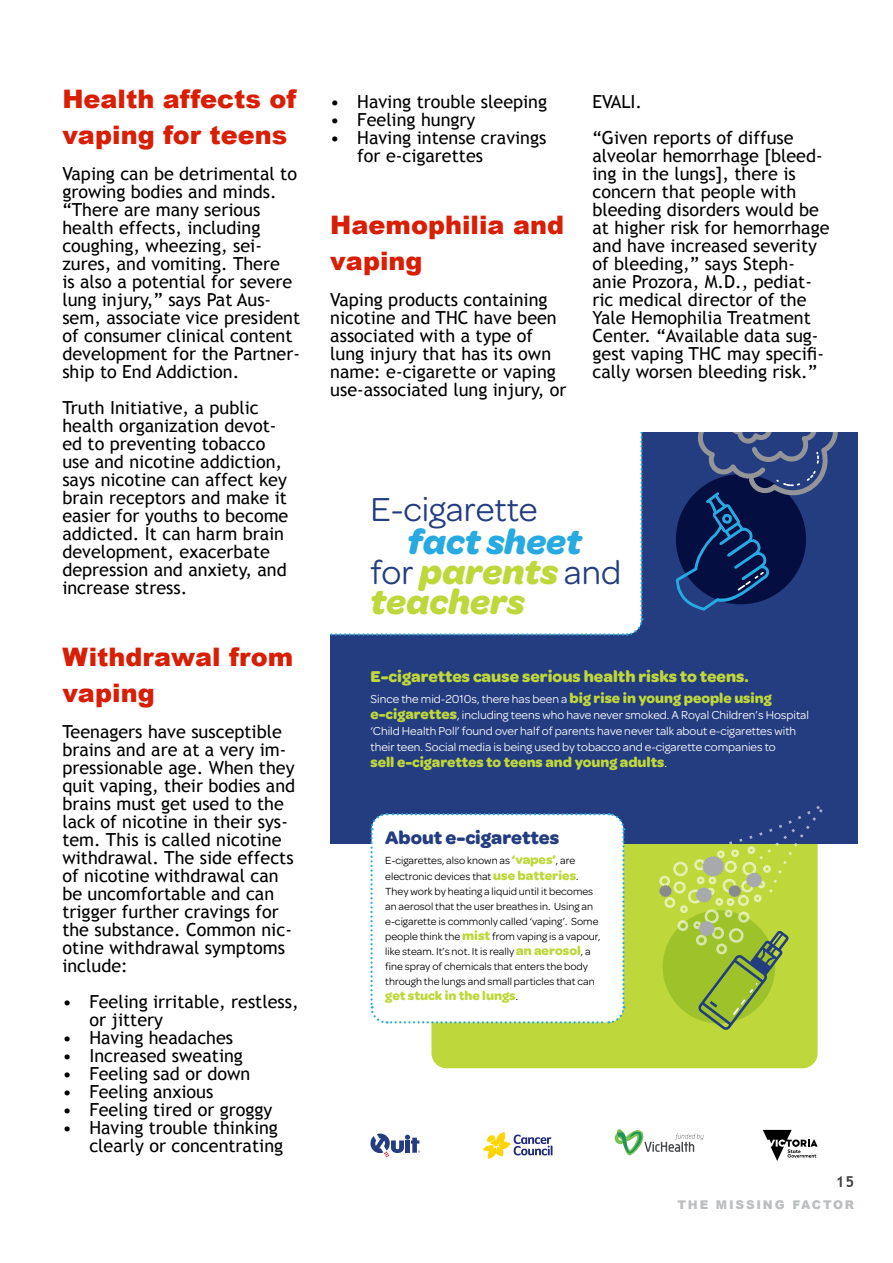
<style>
.page{position:relative;width:893px;height:1263px;background:#fff}
.page>*{position:absolute;margin:0;border:0;box-sizing:border-box;transform-origin:0 0}
.t1{font:italic 700 36.45px/30.2px "Omnes";color:#bed73b}
.t2{font:35.4px "Omnes";color:#243c80}
.t3{font:900 25.5px/36px "Arial";color:#d81e05}
.t4{font:700 19.35px "Omnes";color:#243c80}
.t5{font:18px/18px "Trebuchet MS";color:#000}
.t6{font:700 16.8px "Omnes";color:#bed73b}
.t7{font:700 15px "Trebuchet MS";color:#414042}
.t8{font:700 14.85px "Omnes";color:#bed73b}
.t9{font:700 13.2px "Omnes";color:#bed73b}
.t10{font:12.3px/15.8px "Omnes";color:#fff}
.t11{font:900 12px "Arial";letter-spacing:.15em;color:#bcbec0}
.t12{font:10.95px/15px "Omnes";color:#000}
.s1{color:#27aae1}
.s2{font-weight:400;font-style:normal;font-size:35.4px;color:#243c80}
.s3{font-weight:700;font-size:14.85px;color:#bed73b}
.s4{font-weight:400;font-size:12.3px;color:#fff}
.s5{font-weight:700;font-size:13.2px;color:#bed73b}
.s6{font-weight:400;font-size:10.95px;color:#000}
</style>
<div class="page">
<div style="left:431px;top:826px;width:387px;height:242px;background:#bed73b;border-radius:15px"></div>
<div style="left:330px;top:432px;width:528px;height:411px;background:#243c80"></div>
<div style="left:330px;top:432px;width:314px;height:204px;background:#fff"></div>
<svg style="left:675px;top:432px;width:163px;height:179px"></svg>
<div style="left:369px;top:813px;width:257px;height:212px;background:#fff"></div>
<svg style="left:763px;top:1130px;width:55px;height:31px"></svg>
<svg style="left:370px;top:1133px;width:50px;height:24px"></svg>
<svg style="left:483px;top:1132px;width:69px;height:27px"></svg>
<svg style="left:659px;top:806px;width:164px;height:224px"></svg>
<svg style="left:615px;top:1129px;width:88px;height:26px"></svg>
<h3 class="t3" style="left:62px;top:80px;width:235px">Health affects of vaping for teens</h3>
<p class="t5" style="left:62px;top:165px;width:239px">Vaping can be detrimental to growing bodies and minds. “There are many serious health effects, including coughing, wheezing, sei&shy;zures, and vomiting. There<br>is also a potential for severe lung injury,” says Pat Aus&shy;sem, associate vice president of consumer clinical content development for the Partner&shy;ship to End Addiction.</p>
<p class="t5" style="left:62px;top:399px;width:228px">Truth Initiative, a public health organization devot&shy;ed to preventing tobacco use and nicotine addiction, says nicotine can affect key brain receptors and make it easier for youths to become addicted. It can harm brain development, exacerbate depression and anxiety, and increase stress.</p>
<h3 class="t3" style="left:62px;top:638px;width:232px">Withdrawal from vaping</h3>
<p class="t5" style="left:62px;top:723px;width:234px">Teenagers have susceptible brains and are at a very im&shy;pressionable age. When they quit vaping, their bodies and brains must get used to the lack of nicotine in their sys&shy;tem. This is called nicotine withdrawal. The side effects of nicotine withdrawal can be uncomfortable and can trigger further cravings for the substance. Common nic&shy;otine withdrawal symptoms include:</p>
<p class="t5" style="left:89px;top:993px;width:211px;text-indent:-27px">• Feeling irritable, restless, or jittery</p>
<p class="t5" style="left:62px;top:1029px;width:172px">• Having headaches</p>
<p class="t5" style="left:62px;top:1047px;width:182px">• Increased sweating</p>
<p class="t5" style="left:62px;top:1065px;width:189px">• Feeling sad or down</p>
<p class="t5" style="left:62px;top:1083px;width:153px">• Feeling anxious</p>
<p class="t5" style="left:62px;top:1101px;width:212px">• Feeling tired or groggy</p>
<p class="t5" style="left:62px;top:1119px;width:222px;text-align:right">• Having trouble thinking clearly or concentrating</p>
<p class="t5" style="left:330px;top:93px;width:218px">• Having trouble sleeping</p>
<p class="t5" style="left:330px;top:111px;width:147px">• Feeling hungry</p>
<p class="t5" style="left:357px;top:129px;width:191px;text-indent:-27px">• Having intense cravings for e-cigarettes</p>
<h3 class="t3" style="left:330px;top:206px;width:235px">Haemophilia and vaping</h3>
<p class="t5" style="left:330px;top:291px;width:238px">Vaping products containing nicotine and THC have been associated with a type of lung injury that has its own name: e-cigarette or vaping use-associated lung injury, or</p>
<p class="t5" style="left:592px;top:84px;width:203px;line-height:36px">EVALI.<br>“Given reports of diffuse</p>
<p class="t5" style="left:592px;top:147px;width:239px">alveolar hemorrhage [bleed&shy;ing in the lungs], there is concern that people with bleeding disorders would be at higher risk for hemorrhage and have increased severity of bleeding,” says Steph&shy;anie Prozora, M.D., pediat&shy;ric medical director of the<br>Yale Hemophilia Treatment<br>Center. “Available data sug&shy;gest vaping THC may specifi&shy;cally worsen bleeding risk.”</p>
<h2 class="t2" style="left:370px;top:485px;width:169px">E-cigarette</h2>
<h1 class="t1" style="left:370px;top:525px;width:252px;text-indent:37px"><span class="s1">fact sheet </span><span class="s2">for</span> parents <span class="s2">and </span>teachers</h1>
<p class="t6" style="left:370px;top:664px;width:380px">E-cigarettes cause serious health risks to teens.</p>
<p class="t10" style="left:370px;top:691px;width:440px">Since the mid-2010s, there has been a <span class="s3">big rise in young people using e-cigarettes</span>, including teens who have never smoked. A Royal Children’s Hospital ‘Child Health Poll’ found over half of parents have never talk about e-cigarettes with their teen. Social media is being used by tobacco and e-cigarette companies to</p>
<p class="t8" style="left:370px;top:751px;width:298px">sell e-cigarettes to teens and young adults<span class="s4">.</span></p>
<p class="t4" style="left:385px;top:823px;width:175px">About e-cigarettes</p>
<p class="t12" style="left:385px;top:853px;width:217px">E-cigarettes, also known as <span class="s5">‘vapes’</span>, are electronic devices that <span class="s5">use batteries</span>.<br>They work by heating a liquid until it becomes an aerosol that the user breathes in. Using an e-cigarette is commonly called ‘vaping’. Some people think the <span class="s5">mist</span> from vaping is a vapour, like steam. It’s not. It is really <span class="s5">an aerosol</span>, a fine spray of chemicals that enters the body through the lungs and small particles that can</p>
<p class="t9" style="left:385px;top:986px;width:134px">get stuck in the lungs<span class="s6">.</span></p>
<p class="t7" style="left:836px;top:1172px;width:20px">15</p>
<p class="t11" style="left:677px;top:1196px;width:178px">THE MISSING FACTOR</p>
</div>
